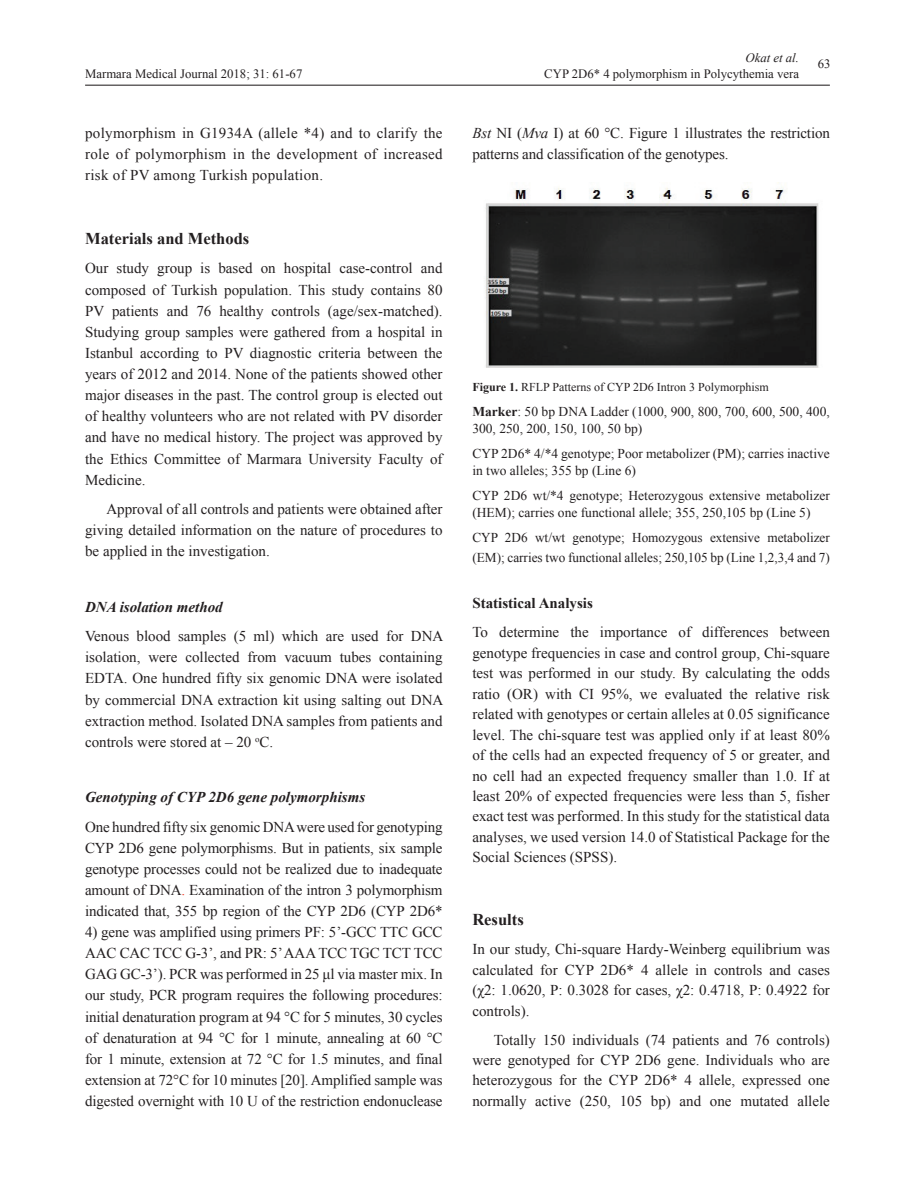
<style>
.page{position:relative;width:915px;height:1191px;background:#fff}
.page>*{position:absolute;margin:0;border:0;box-sizing:border-box;transform-origin:0 0}
.t1{font:700 16.5px "Times New Roman";color:#231f20}
.t2{font:15px/21.1px "Times New Roman";color:#231f20;text-align:justify}
.t3{font:italic 700 15px "Times New Roman";color:#231f20}
.t4{font:700 15px "Times New Roman";color:#231f20}
.t5{font:13.5px/16.6px "Times New Roman";color:#231f20}
.t6{font:12.75px "Times New Roman";color:#231f20}
.t7{font:italic 12.75px "Times New Roman";color:#231f20}
.t8{font:12px "Times New Roman";color:#231f20}
.s1{color:#ef3522}
.s2{font-style:italic}
.s3{font-weight:700}
</style>
<div class="page">
<hr style="left:85px;top:85px;width:744px;height:1px;background:#231f20">
<img style="left:485px;top:187px;width:334px;height:180px">
<p class="t7" style="left:745px;top:49px;width:55px">Okat et al.</p>
<p class="t6" style="left:85px;top:65px;width:219px">Marmara Medical Journal 2018; 31: 61-67</p>
<p class="t6" style="left:544px;top:65px;width:256px">CYP 2D6* 4 polymorphism in Polycythemia vera</p>
<p class="t6" style="left:817px;top:55px;width:14px">63</p>
<p class="t2" style="left:85px;top:122px;width:359px">polymorphism in G1934A (allele *4) and to clarify the role of polymorphism in the development of increased risk of PV among Turkish population.</p>
<p class="t1" style="left:85px;top:226px;width:166px">Materials and Methods</p>
<p class="t2" style="left:85px;top:258px;width:359px">Our study group is based on hospital case-control and composed of Turkish population. This study contains 80<br>PV patients and 76 healthy controls (age/sex-matched).<br>Studying group samples were gathered from a hospital in Istanbul according to PV diagnostic criteria between the years of 2012 and 2014. None of the patients showed other major diseases in the past. The control group is elected out of healthy volunteers who are not related with PV disorder and have no medical history. The project was approved by the Ethics Committee of Marmara University Faculty of Medicine.</p>
<p class="t2" style="left:85px;top:498px;width:359px;text-indent:21px">Approval of all controls and patients were obtained after giving detailed information on the nature of procedures to be applied in the investigation.</p>
<p class="t3" style="left:85px;top:596px;width:139px">DNA isolation method</p>
<p class="t2" style="left:85px;top:625px;width:359px">Venous blood samples (5 ml) which are used for DNA isolation, were collected from vacuum tubes containing EDTA. One hundred fifty six genomic DNA were isolated by commercial DNA extraction kit using salting out DNA extraction method. Isolated DNA samples from patients and controls were stored at – 20 <sup>o</sup>C.</p>
<p class="t3" style="left:85px;top:786px;width:281px">Genotyping of CYP 2D6 gene polymorphisms</p>
<p class="t2" style="left:85px;top:815px;width:359px">One hundred fifty six genomic DNA were used for genotyping CYP 2D6 gene polymorphisms. But in patients, six sample genotype processes could not be realized due to inadequate amount of DNA<span class="s1">.</span> Examination of the intron 3 polymorphism indicated that, 355 bp region of the CYP 2D6 (CYP 2D6*</p>
<p class="t2" style="left:85px;top:921px;width:359px">4) gene was amplified using primers PF: 5’-GCC TTC GCC AAC CAC TCC G-3’, and PR: 5’ AAA TCC TGC TCT TCC GAG GC-3’). PCR was performed in 25 μl via master mix. In our study, PCR program requires the following procedures: initial denaturation program at 94 °C for 5 minutes, 30 cycles of denaturation at 94 °C for 1 minute, annealing at 60 °C for 1 minute, extension at 72 °C for 1.5 minutes, and final extension at 72°C for 10 minutes [20]. Amplified sample was digested overnight with 10 U of the restriction endonuclease</p>
<p class="t2" style="left:472px;top:123px;width:359px;line-height:20.4px"><span class="s2">Bst</span> NI (<span class="s2">Mva</span> I) at 60 °C. Figure 1 illustrates the restriction patterns and classification of the genotypes.</p>
<p class="t8" style="left:472px;top:379px;width:298px"><span class="s3">Figure 1.</span> RFLP Patterns of CYP 2D6 Intron 3 Polymorphism</p>
<p class="t5" style="left:472px;top:403px;width:359px"><span class="s3">Marker</span>: 50 bp DNA Ladder (1000, 900, 800, 700, 600, 500, 400,<br>300, 250, 200, 150, 100, 50 bp)</p>
<p class="t5" style="left:472px;top:445px;width:359px">CYP 2D6* 4/*4 genotype; Poor metabolizer (PM); carries inactive in two alleles; 355 bp (Line 6)</p>
<p class="t5" style="left:472px;top:487px;width:359px">CYP 2D6 wt/*4 genotype; Heterozygous extensive metabolizer (HEM); carries one functional allele; 355, 250,105 bp (Line 5)</p>
<p class="t5" style="left:472px;top:527px;width:359px;line-height:20.4px">CYP 2D6 wt/wt genotype; Homozygous extensive metabolizer (EM); carries two functional alleles; 250,105 bp (Line 1,2,3,4 and 7)</p>
<p class="t4" style="left:472px;top:592px;width:122px">Statistical Analysis</p>
<p class="t2" style="left:472px;top:622px;width:359px;line-height:20.4px">To determine the importance of differences between genotype frequencies in case and control group, Chi-square test was performed in our study. By calculating the odds ratio (OR) with CI 95%, we evaluated the relative risk related with genotypes or certain alleles at 0.05 significance level. The chi-square test was applied only if at least 80% of the cells had an expected frequency of 5 or greater, and no cell had an expected frequency smaller than 1.0. If at least 20% of expected frequencies were less than 5, fisher exact test was performed. In this study for the statistical data analyses, we used version 14.0 of Statistical Package for the Social Sciences (SPSS).</p>
<p class="t1" style="left:472px;top:908px;width:53px">Results</p>
<p class="t2" style="left:472px;top:938px;width:359px;line-height:20.4px">In our study, Chi-square Hardy-Weinberg equilibrium was calculated for CYP 2D6* 4 allele in controls and cases (χ2: 1.0620, P: 0.3028 for cases, χ2: 0.4718, P: 0.4922 for controls).</p>
<p class="t2" style="left:472px;top:1029px;width:359px;line-height:20.4px;text-indent:21px">Totally 150 individuals (74 patients and 76 controls) were genotyped for CYP 2D6 gene. Individuals who are heterozygous for the CYP 2D6* 4 allele, expressed one normally active (250, 105 bp) and one mutated allele</p>
</div>
